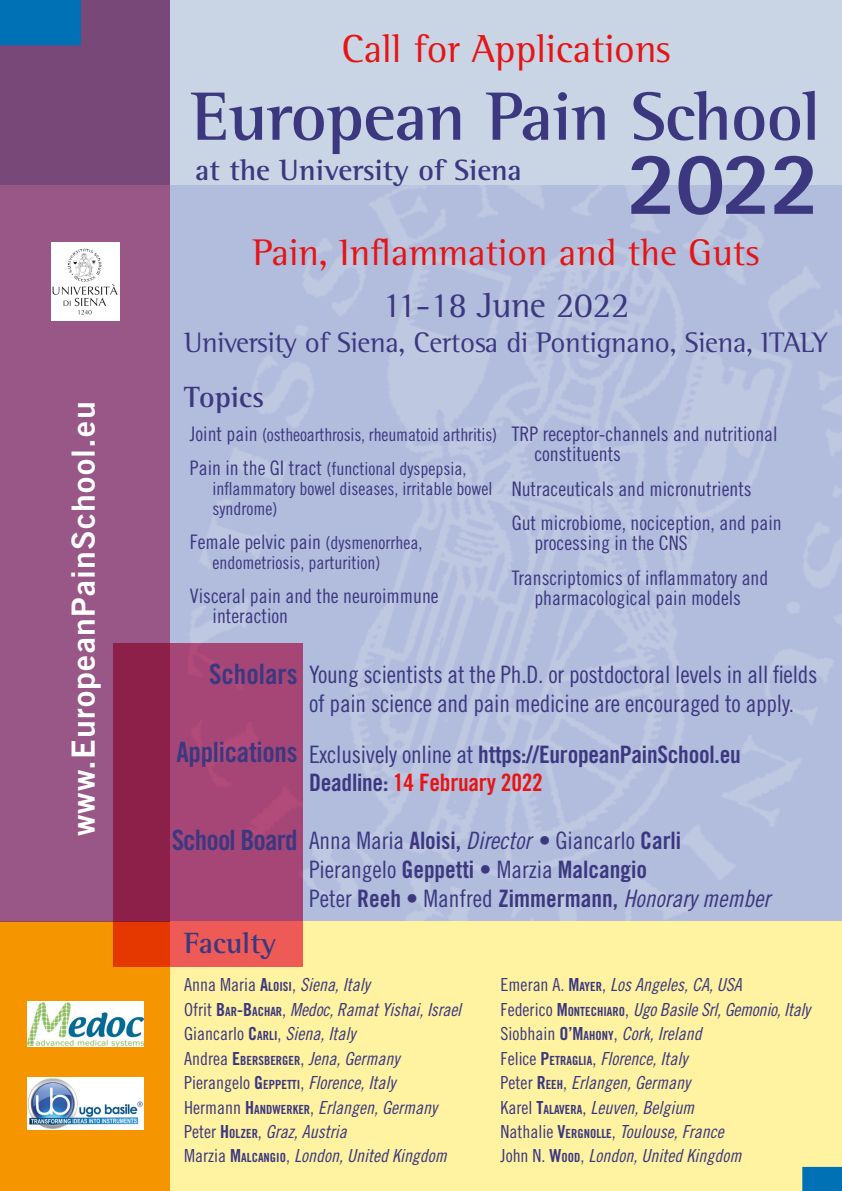
<style>
.page{position:relative;width:842px;height:1191px;background:#fff}
.page>*{position:absolute;margin:0;border:0;box-sizing:border-box;transform-origin:0 0}
.t1{font:800 90px "Rotis Sans Serif Std";color:#3b3880}
.t2{font:700 70px "Rotis Semi Serif Std";letter-spacing:-.01em;color:#3b3880}
.t3{font:40px "Rotis Semi Serif Std";color:#e51515}
.t4{font:38px "Rotis Semi Serif Std";color:#e51515}
.t5{font:36px "Rotis Semi Serif Std";letter-spacing:-.01em;color:#3b3880}
.t6{font:32px "Trade Gothic LT Std Bd 2";letter-spacing:.04em;color:#fff}
.t7{font:700 30px "Rotis Semi Serif Std";color:#3b3880}
.t8{font:29px "Rotis Semi Serif Std";letter-spacing:-.01em;color:#3b3880}
.t9{font:28px "Trade Gothic LT Std Bd Cn 20";letter-spacing:-.01em;color:#3b3880}
.t10{font:28px "Trade Gothic LT Std Bd Cn 20";letter-spacing:-.03em;color:#3b3880}
.t11{font:24px/28.8px "Trade Gothic LT Std Cn 18";letter-spacing:-.01em;color:#3b3880}
.t12{font:24px "Trade Gothic LT Std Bd Cn 20";letter-spacing:-.01em;color:#3b3880}
.t13{font:24px "Trade Gothic LT Std Bd Cn 20";letter-spacing:-.01em;color:#e51515}
.t14{font:20px/20px "Trade Gothic LT Std Cn 18";color:#3b3880}
.t15{font:18px "Trade Gothic LT Std Cn 18 Obl";color:#3b3880}
.t16{font:18px/20px "Trade Gothic LT Std Cn 18";color:#3b3880}
.s1{font-size:20px}
.s2{font-size:18px}
.s3{font-family:"Trade Gothic LT Std Cn 18"}
.s4{color:#3b3880}
.s5{font-family:"Trade Gothic LT Std Bd Cn 20"}
.s6{font-family:"Trade Gothic LT Std Cn 18 Obl"}
.s7{font-family:"Trade Gothic LT Std Bd Cn 20";font-size:12.6px}
</style>
<div class="page">
<div style="left:0;top:921px;width:170px;height:270px;background:#f59600"></div>
<div style="left:170px;top:921px;width:672px;height:270px;background:#fff2a1"></div>
<div style="left:0;top:0;width:842px;height:184px;background:#c9d5e5"></div>
<svg style="left:0;top:0;width:170px;height:921px;background:#915483"></svg>
<div style="left:0;top:0;width:81px;height:45px;background:#0071b4"></div>
<svg style="left:113px;top:643px;width:190px;height:323px;background:#a93d62"></svg>
<svg style="left:802px;top:1166px;width:40px;height:25px"></svg>
<img style="left:27px;top:1077px;width:116px;height:52px">
<img style="left:27px;top:1001px;width:116px;height:45px">
<img style="left:51px;top:242px;width:68px;height:79px">
<p class="t6" style="left:63px;top:836px;width:436px;rotate:-90deg">www.EuropeanPainSchool.eu</p>
<p class="t3" style="left:341px;top:25px;width:331px">Call for Applications</p>
<p class="t2" style="left:191px;top:74px;width:631px">European Pain School</p>
<p class="t7" style="left:196px;top:152px;width:328px">at the University of Siena</p>
<p class="t1" style="left:627px;top:126px;width:195px">2022</p>
<p class="t4" style="left:253px;top:230px;width:508px">Pain, Inflammation and the Guts</p>
<p class="t5" style="left:382px;top:284px;width:249px">11-18 June 2022</p>
<p class="t8" style="left:184px;top:325px;width:645px">University of Siena, Certosa di Pontignano, Siena, ITALY</p>
<p class="t7" style="left:184px;top:379px;width:81px">Topics</p>
<p class="t16" style="left:190px;top:424px;width:309px"><span class="s1">Joint pain</span> (ostheoarthrosis, rheumatoid arthritis)</p>
<p class="t16" style="left:213px;top:458px;width:281px;text-indent:-23px"><span class="s1">Pain in the GI tract</span> (functional dyspepsia, inflammatory bowel diseases, irritable bowel syndrome)</p>
<p class="t14" style="left:190px;top:531px;width:234px">Female pelvic pain <span class="s2">(dysmenorrhea,</span></p>
<p class="t16" style="left:213px;top:552px;width:169px">endometriosis, parturition)</p>
<p class="t14" style="left:213px;top:586px;width:228px;text-indent:-23px">Visceral pain and the neuroimmune interaction</p>
<p class="t14" style="left:534px;top:423px;width:245px;text-indent:-23px">TRP receptor-channels and nutritional constituents</p>
<p class="t14" style="left:512px;top:479px;width:241px">Nutraceuticals and micronutrients</p>
<p class="t14" style="left:534px;top:513px;width:249px;text-indent:-23px">Gut microbiome, nociception, and pain processing in the CNS</p>
<p class="t14" style="left:512px;top:567px;width:258px;text-align:center">Transcriptomics of inflammatory and pharmacological pain models</p>
<p class="t9" style="left:209px;top:657px;width:90px">Scholars</p>
<p class="t9" style="left:176px;top:735px;width:123px">Applications</p>
<p class="t11" style="left:309px;top:660px;width:510px">Young scientists at the Ph.D. or postdoctoral levels in all fields of pain science and pain medicine are encouraged to apply.</p>
<p class="t12" style="left:309px;top:739px;width:433px"><span class="s3">Exclusively online at</span> https://EuropeanPainSchool.eu</p>
<p class="t13" style="left:309px;top:768px;width:235px"><span class="s4">Deadline:</span> 14 February 2022</p>
<p class="t10" style="left:172px;top:822px;width:127px">School Board</p>
<p class="t11" style="left:309px;top:825px;width:463px">Anna Maria <span class="s5">Aloisi,</span> <span class="s6">Director</span> • Giancarlo <span class="s5">Carli<br></span>Pierangelo <span class="s5">Geppetti</span> • Marzia <span class="s5">Malcangio<br></span>Peter <span class="s5">Reeh</span> • Manfred <span class="s5">Zimmermann,</span> <span class="s6">Honorary member</span></p>
<p class="t7" style="left:184px;top:924px;width:94px">Faculty</p>
<p class="t15" style="left:184px;top:974px;width:187px"><span class="s3">Anna Maria</span> <span class="s5">A</span><span class="s7">LOISI</span><span class="s3">,</span> Siena, Italy</p>
<p class="t15" style="left:184px;top:998px;width:278px"><span class="s3">Ofrit</span> <span class="s5">B</span><span class="s7">AR</span><span class="s5">-B</span><span class="s7">ACHAR</span><span class="s3">,</span> Medoc, Ramat Yishai, Israel</p>
<p class="t15" style="left:184px;top:1023px;width:173px"><span class="s3">Giancarlo</span> <span class="s5">C</span><span class="s7">ARLI</span><span class="s3">,</span> Siena, Italy</p>
<p class="t15" style="left:184px;top:1047px;width:217px"><span class="s3">Andrea</span> <span class="s5">E</span><span class="s7">BERSBERGER</span><span class="s3">,</span> Jena, Germany</p>
<p class="t15" style="left:184px;top:1072px;width:213px"><span class="s3">Pierangelo</span> <span class="s5">G</span> <span class="s7">EPPETTI</span><span class="s3">,</span> Florence, Italy</p>
<p class="t15" style="left:184px;top:1096px;width:254px"><span class="s3">Hermann</span> <span class="s5">H</span> <span class="s7">ANDWERKER</span><span class="s3">,</span> Erlangen, Germany</p>
<p class="t15" style="left:184px;top:1120px;width:164px"><span class="s3">Peter</span> <span class="s5">H</span> <span class="s7">OLZER</span><span class="s3">,</span> Graz, Austria</p>
<p class="t15" style="left:184px;top:1145px;width:264px"><span class="s3">Marzia</span> <span class="s5">M</span><span class="s7">ALCANGIO</span><span class="s3">,</span> London, United Kingdom</p>
<p class="t15" style="left:501px;top:974px;width:243px"><span class="s3">Emeran A.</span> <span class="s5">M</span><span class="s7">AYER</span><span class="s3">,</span> Los Angeles, CA, USA</p>
<p class="t15" style="left:501px;top:998px;width:311px"><span class="s3">Federico</span> <span class="s5">M</span><span class="s7">ONTECHIARO</span><span class="s3">,</span> Ugo Basile Srl, Gemonio, Italy</p>
<p class="t15" style="left:501px;top:1023px;width:202px"><span class="s3">Siobhain</span> <span class="s5">O’M</span><span class="s7">AHONY</span><span class="s3">,</span> Cork, Ireland</p>
<p class="t15" style="left:501px;top:1047px;width:188px"><span class="s3">Felice</span> <span class="s5">P</span><span class="s7">ETRAGLIA</span><span class="s3">,</span> Florence, Italy</p>
<p class="t15" style="left:501px;top:1072px;width:191px"><span class="s3">Peter</span> <span class="s5">R</span><span class="s7">EE H</span><span class="s3">,</span> Erlangen, Germany</p>
<p class="t15" style="left:501px;top:1096px;width:195px"><span class="s3">Karel</span> <span class="s5">T</span><span class="s7">ALAVERA</span><span class="s3">,</span> Leuven, Belgium</p>
<p class="t15" style="left:501px;top:1120px;width:225px"><span class="s3">Nathalie</span> <span class="s5">V</span><span class="s7">ERGNOLLE</span><span class="s3">,</span> Toulouse, France</p>
<p class="t15" style="left:501px;top:1145px;width:242px"><span class="s3">John N.</span> <span class="s5">W</span><span class="s7">OOD</span><span class="s3">,</span> London, United Kingdom</p>
</div>
